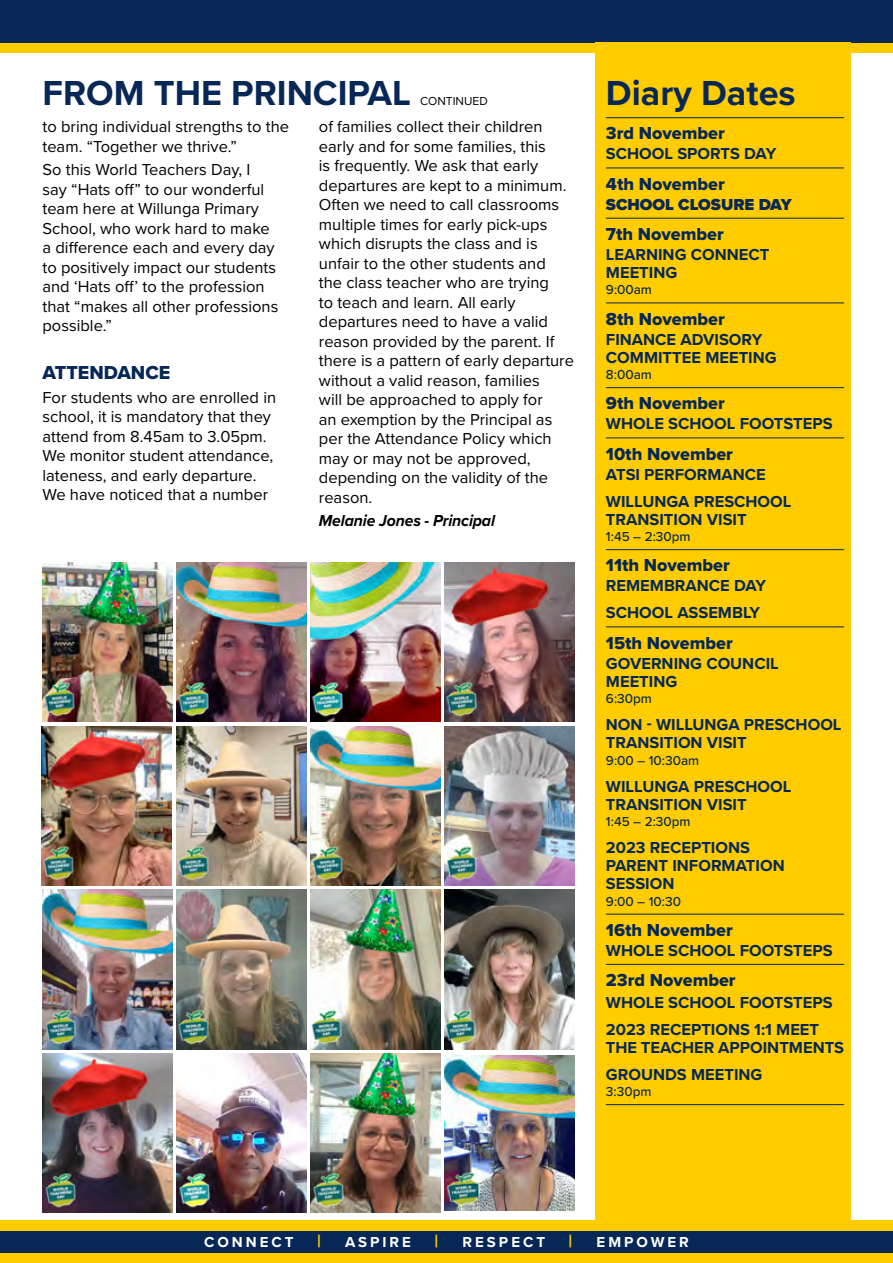
<style>
.page{position:relative;width:893px;height:1263px;background:#fff}
.page>*{position:absolute;margin:0;border:0;box-sizing:border-box;transform-origin:0 0}
.t1{font:700 36px "Proxima Nova";color:#072756}
.t2{font:19.5px "Proxima Nova Extrabld";color:#072756}
.t3{font:18px "Proxima Nova Extrabld";color:#072756}
.t4{font:700 18px "Proxima Nova";color:#fc0}
.t5{font:16.5px/19.5px "Proxima Nova";color:#000}
.t6{font:700 16.5px/18px "Proxima Nova";color:#072756}
.t7{font:italic 700 16.5px "Proxima Nova";letter-spacing:-.01em;color:#000;scale:.96 1}
.t8{font:900 16.5px "Proxima Nova";color:#072756}
.t9{font:700 15px "Proxima Nova";letter-spacing:.2em;color:#fff}
.t10{font:500 13.5px "Proxima Nova";color:#072756}
.t11{font:12px "Proxima Nova";color:#000}
</style>
<div class="page">
<div style="left:0;top:0;width:893px;height:53px;background:#fc0"></div>
<div style="left:0;top:0;width:893px;height:43px;background:#072756"></div>
<div style="left:0;top:1220px;width:893px;height:43px;background:#fc0"></div>
<div style="left:0;top:1231px;width:893px;height:21px;background:#072756"></div>
<div style="left:595px;top:43px;width:255px;height:1182px;background:#fc0"></div>
<hr style="left:606px;top:117px;width:238px;height:1px;background:#072756">
<hr style="left:606px;top:168px;width:238px;height:1px;background:#072756">
<hr style="left:606px;top:218px;width:238px;height:1px;background:#072756">
<hr style="left:606px;top:303px;width:238px;height:1px;background:#072756">
<hr style="left:606px;top:387px;width:238px;height:1px;background:#072756">
<hr style="left:606px;top:437px;width:238px;height:1px;background:#072756">
<hr style="left:606px;top:549px;width:238px;height:1px;background:#072756">
<hr style="left:606px;top:626px;width:238px;height:1px;background:#072756">
<hr style="left:606px;top:914px;width:238px;height:1px;background:#072756">
<hr style="left:606px;top:964px;width:238px;height:1px;background:#072756">
<hr style="left:606px;top:1104px;width:238px;height:1px;background:#072756">
<img style="left:43px;top:562px;width:129px;height:160px">
<img style="left:176px;top:562px;width:130px;height:160px">
<img style="left:310px;top:562px;width:130px;height:160px">
<img style="left:444px;top:562px;width:130px;height:160px">
<img style="left:41px;top:726px;width:130px;height:159px">
<img style="left:176px;top:726px;width:130px;height:159px">
<img style="left:310px;top:726px;width:130px;height:159px">
<img style="left:444px;top:726px;width:130px;height:159px">
<img style="left:43px;top:890px;width:129px;height:159px">
<img style="left:176px;top:890px;width:130px;height:159px">
<img style="left:310px;top:890px;width:130px;height:159px">
<img style="left:444px;top:890px;width:130px;height:159px">
<img style="left:444px;top:1055px;width:130px;height:156px">
<img style="left:43px;top:1053px;width:129px;height:160px">
<img style="left:176px;top:1053px;width:130px;height:160px">
<img style="left:310px;top:1053px;width:130px;height:160px">
<h1 class="t1" style="left:43px;top:66px;width:370px">FROM THE PRINCIPAL</h1>
<p class="t11" style="left:420px;top:92px;width:69px">CONTINUED</p>
<p class="t5" style="left:43px;top:116px;width:248px">to bring individual strengths to the team. “Together we thrive.”</p>
<p class="t5" style="left:43px;top:159px;width:237px">So this World Teachers Day, I say “Hats off” to our wonderful team here at Willunga Primary<br>School, who work hard to make a difference each and every day to positively impact our students and ‘Hats off’ to the profession that “makes all other professions possible.”</p>
<p class="t2" style="left:43px;top:358px;width:129px">ATTENDANCE</p>
<p class="t5" style="left:43px;top:387px;width:235px">For students who are enrolled in school, it is mandatory that they attend from 8.45am to 3.05pm.<br>We monitor student attendance, lateness, and early departure.<br>We have noticed that a number</p>
<p class="t5" style="left:319px;top:116px;width:257px">of families collect their children early and for some families, this<br>is frequently. We ask that early departures are kept to a minimum.<br>Often we need to call classrooms multiple times for early pick-ups which disrupts the class and is unfair to the other students and<br>the class teacher who are trying<br>to teach and learn. All early departures need to have a valid reason provided by the parent. If there is a pattern of early departure without a valid reason, families<br>will be approached to apply for<br>an exemption by the Principal as per the Attendance Policy which may or may not be approved, depending on the validity of the reason.</p>
<p class="t7" style="left:319px;top:509px;width:185px">Melanie Jones - Principal</p>
<h1 class="t1" style="left:606px;top:66px;width:191px">Diary Dates</h1>
<p class="t3" style="left:606px;top:120px;width:120px">3rd November</p>
<p class="t6" style="left:606px;top:145px;width:172px">SCHOOL SPORTS DAY</p>
<p class="t3" style="left:606px;top:170px;width:120px">4th November</p>
<p class="t8" style="left:606px;top:192px;width:187px">SCHOOL CLOSURE DAY</p>
<p class="t3" style="left:606px;top:220px;width:119px">7th November</p>
<p class="t6" style="left:606px;top:245px;width:165px">LEARNING CONNECT<br>MEETING</p>
<p class="t10" style="left:606px;top:280px;width:48px">9:00am</p>
<p class="t3" style="left:606px;top:305px;width:120px">8th November</p>
<p class="t6" style="left:606px;top:330px;width:172px">FINANCE ADVISORY<br>COMMITTEE MEETING</p>
<p class="t10" style="left:606px;top:365px;width:47px">8:00am</p>
<p class="t3" style="left:606px;top:390px;width:120px">9th November</p>
<p class="t6" style="left:606px;top:415px;width:228px">WHOLE SCHOOL FOOTSTEPS</p>
<p class="t3" style="left:606px;top:440px;width:129px">10th November</p>
<p class="t6" style="left:606px;top:460px;width:187px;line-height:27px">ATSI PERFORMANCE<br>WILLUNGA PRESCHOOL</p>
<p class="t6" style="left:606px;top:510px;width:142px">TRANSITION VISIT</p>
<p class="t10" style="left:606px;top:527px;width:86px">1:45 – 2:30pm</p>
<p class="t3" style="left:606px;top:552px;width:125px">11th November</p>
<p class="t6" style="left:606px;top:572px;width:162px;line-height:27px">REMEMBRANCE DAY<br>SCHOOL ASSEMBLY</p>
<p class="t3" style="left:606px;top:629px;width:128px">15th November</p>
<p class="t6" style="left:606px;top:654px;width:174px">GOVERNING COUNCIL<br>MEETING</p>
<p class="t10" style="left:606px;top:689px;width:48px">6:30pm</p>
<p class="t6" style="left:606px;top:715px;width:237px">NON - WILLUNGA PRESCHOOL<br>TRANSITION VISIT</p>
<p class="t10" style="left:606px;top:750px;width:95px">9:00 – 10:30am</p>
<p class="t6" style="left:606px;top:777px;width:187px">WILLUNGA PRESCHOOL<br>TRANSITION VISIT</p>
<p class="t10" style="left:606px;top:812px;width:86px">1:45 – 2:30pm</p>
<p class="t6" style="left:606px;top:838px;width:180px">2023 RECEPTIONS<br>PARENT INFORMATION<br>SESSION</p>
<p class="t10" style="left:606px;top:891px;width:77px">9:00 – 10:30</p>
<p class="t3" style="left:606px;top:916px;width:128px">16th November</p>
<p class="t6" style="left:606px;top:941px;width:228px">WHOLE SCHOOL FOOTSTEPS</p>
<p class="t3" style="left:606px;top:966px;width:131px">23rd November</p>
<p class="t6" style="left:606px;top:988px;width:228px;line-height:27px">WHOLE SCHOOL FOOTSTEPS<br>2023 RECEPTIONS 1:1 MEET</p>
<p class="t6" style="left:606px;top:1033px;width:240px;line-height:27px">THE TEACHER APPOINTMENTS<br>GROUNDS MEETING</p>
<p class="t10" style="left:606px;top:1081px;width:47px">3:30pm</p>
<p class="t9" style="left:204px;top:1231px;width:91px">CONNECT</p>
<p class="t4" style="left:317px;top:1228px;width:5px">|</p>
<p class="t9" style="left:345px;top:1231px;width:68px">ASPIRE</p>
<p class="t4" style="left:435px;top:1228px;width:5px">|</p>
<p class="t9" style="left:463px;top:1231px;width:84px">RESPECT</p>
<p class="t4" style="left:569px;top:1228px;width:5px">|</p>
<p class="t9" style="left:597px;top:1231px;width:94px">EMPOWER</p>
</div>
